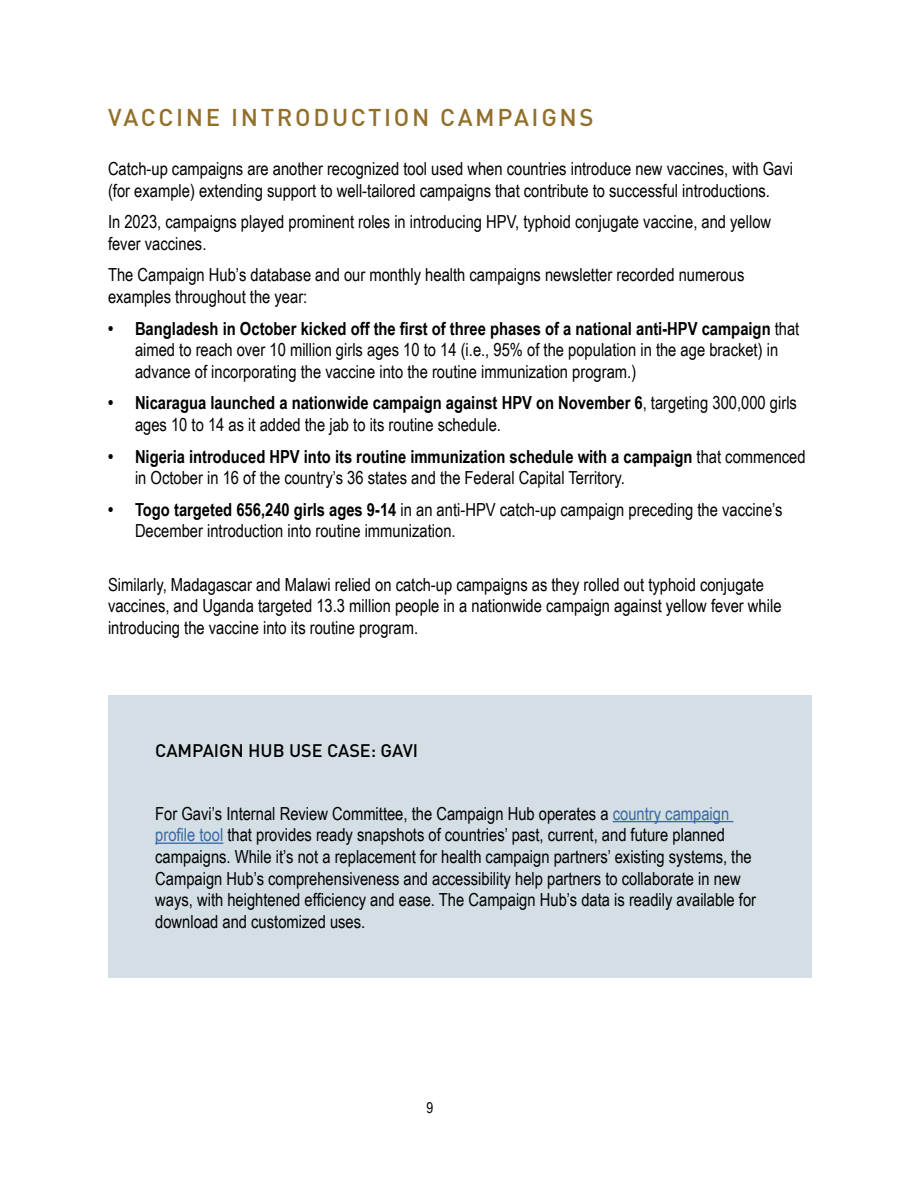
<style>
.page{position:relative;width:918px;height:1188px;background:#fff}
.page>*{position:absolute;margin:0;border:0;box-sizing:border-box;transform-origin:0 0}
.t1{font:500 24px "DIN Pro";letter-spacing:.11em;color:#926f2a}
.t2{font:18px/21.6px "Arial Narrow";color:#000}
.t3{font:500 18px "DIN Pro";color:#000}
.t4{font:15px "Arial Narrow";color:#000}
.s1{font-weight:700}
.s2{color:#3a68a5}
</style>
<div class="page">
<div style="left:108px;top:696px;width:704px;height:282px;background:#d3dee5"></div>
<hr style="left:613px;top:821px;width:120px;height:1px;background:#3a68a5">
<hr style="left:155px;top:843px;width:68px;height:1px;background:#3a68a5">
<h1 class="t1" style="left:108px;top:101px;width:487px">VACCINE INTRODUCTION CAMPAIGNS</h1>
<p class="t2" style="left:108px;top:157px;width:687px">Catch-up campaigns are another recognized tool used when countries introduce new vaccines, with Gavi (for example) extending support to well-tailored campaigns that contribute to successful introductions.</p>
<p class="t2" style="left:108px;top:210px;width:665px">In 2023, campaigns played prominent roles in introducing HPV, typhoid conjugate vaccine, and yellow fever vaccines.</p>
<p class="t2" style="left:108px;top:264px;width:638px">The Campaign Hub’s database and our monthly health campaigns newsletter recorded numerous examples throughout the year:</p>
<p class="t2" style="left:135px;top:317px;width:666px;text-indent:-27px"><span class="s1">• Bangladesh in October kicked off the first of three phases of a national anti-HPV campaign</span> that aimed to reach over 10 million girls ages 10 to 14 (i.e., 95% of the population in the age bracket) in advance of incorporating the vaccine into the routine immunization program.)</p>
<p class="t2" style="left:135px;top:392px;width:664px;text-indent:-27px"><span class="s1">• Nicaragua launched a nationwide campaign against HPV on November 6</span>, targeting 300,000 girls ages 10 to 14 as it added the jab to its routine schedule.</p>
<p class="t2" style="left:135px;top:445px;width:672px;text-indent:-27px"><span class="s1">• Nigeria introduced HPV into its routine immunization schedule with a campaign</span> that commenced in October in 16 of the country’s 36 states and the Federal Capital Territory.</p>
<p class="t2" style="left:135px;top:498px;width:649px;text-indent:-27px"><span class="s1">• Togo targeted 656,240 girls ages 9-14</span> in an anti-HPV catch-up campaign preceding the vaccine’s<br>December introduction into routine immunization.</p>
<p class="t2" style="left:108px;top:573px;width:675px">Similarly, Madagascar and Malawi relied on catch-up campaigns as they rolled out typhoid conjugate vaccines, and Uganda targeted 13.3 million people in a nationwide campaign against yellow fever while introducing the vaccine into its routine program.</p>
<p class="t3" style="left:155px;top:738px;width:264px">CAMPAIGN HUB USE CASE: GAVI</p>
<p class="t2" style="left:155px;top:802px;width:602px">For Gavi’s Internal Review Committee, the Campaign Hub operates a <span class="s2">country campaign profile tool</span> that provides ready snapshots of countries’ past, current, and future planned campaigns. While it’s not a replacement for health campaign partners’ existing systems, the Campaign Hub’s comprehensiveness and accessibility help partners to collaborate in new ways, with heightened efficiency and ease. The Campaign Hub’s data is readily available for download and customized uses.</p>
<p class="t4" style="left:427px;top:1096px;width:8px">9</p>
</div>
